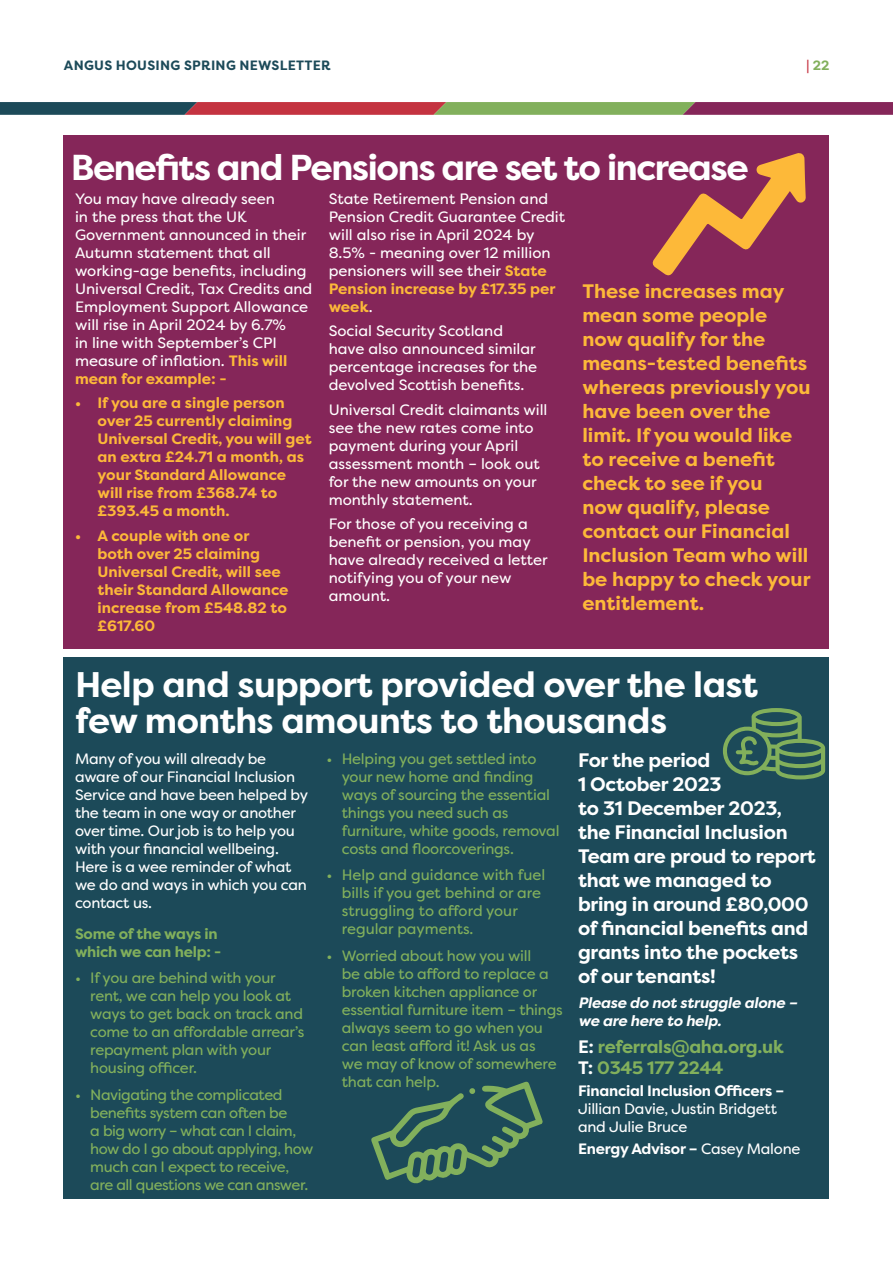
<style>
.page{position:relative;width:893px;height:1263px;background:#fff}
.page>*{position:absolute;margin:0;border:0;box-sizing:border-box;transform-origin:0 0}
.t1{font:700 36px "Filson Pro";letter-spacing:-.04em;color:#fff}
.t2{font:700 35.55px/35.5px "Filson Pro";letter-spacing:-.015em;color:#fff}
.t3{font:700 19.5px/24px "Filson Pro";color:#fdb939}
.t4{font:700 19.5px/24px "Filson Pro";letter-spacing:-.015em;color:#fff}
.t5{font:700 18px/21px "Filson Pro";letter-spacing:-.015em;color:#82b05c}
.t6{font:15px/18px "Filson Pro";color:#fff}
.t7{font:15px/18px "Filson Pro";letter-spacing:-.015em;color:#82b05c}
.t8{font:700 15px/18px "Filson Pro";color:#fdb939}
.t9{font:italic 700 15px/18px "Filson Pro";letter-spacing:-.015em;color:#fff}
.t10{font:700 15px/18px "Filson Pro";letter-spacing:-.015em;color:#82b05c}
.t11{font:700 15px "Filson Pro";letter-spacing:-.015em;color:#fff}
.t12{font:700 13.5px "Filson Pro";letter-spacing:.02em;color:#1c4a59}
.t13{font:700 13.5px "Filson Pro";color:#82b05c}
.s1{color:#c53240}
.s2{font-weight:700;color:#fdb939}
.s3{color:#fff}
.s4{font-weight:700}
.s5{font-weight:400}
</style>
<div class="page">
<div style="left:64px;top:135px;width:765px;height:514px;background:#852659"></div>
<svg style="left:0;top:102px;width:893px;height:13px;background:#815a56"></svg>
<div style="left:64px;top:658px;width:765px;height:541px;background:#1c4a59"></div>
<svg style="left:723px;top:708px;width:102px;height:71px"></svg>
<svg style="left:371px;top:1081px;width:172px;height:103px"></svg>
<svg style="left:652px;top:153px;width:154px;height:123px"></svg>
<p class="t12" style="left:64px;top:56px;width:268px">ANGUS HOUSING SPRING NEWSLETTER</p>
<p class="t13" style="left:806px;top:56px;width:24px"><span class="s1">|</span> 22</p>
<p class="t1" style="left:71px;top:145px;width:679px">Benefits and Pensions are set to increase</p>
<p class="t6" style="left:75px;top:189px;width:239px">You may have already seen<br>in the press that the UK<br>Government announced in their<br>Autumn statement that all working-age benefits, including<br>Universal Credit, Tax Credits and<br>Employment Support Allowance will rise in April 2024 by 6.7%<br>in line with September’s CPI measure of inflation. <span class="s2">This will mean for example: -</span></p>
<p class="t8" style="left:98px;top:394px;width:216px;text-indent:-23px">• If you are a single person over 25 currently claiming<br>Universal Credit, you will get an extra £24.71 a month, as your Standard Allowance will rise from £368.74 to £393.45 a month.</p>
<p class="t8" style="left:98px;top:527px;width:193px;text-indent:-23px">• A couple with one or both over 25 claiming<br>Universal Credit, will see their Standard Allowance increase from £548.82 to £617.60</p>
<p class="t6" style="left:329px;top:189px;width:238px">State Retirement Pension and<br>Pension Credit Guarantee Credit will also rise in April 2024 by<br>8.5% - meaning over 12 million pensioners will see their <span class="s2">State<br>Pension increase by £17.35 per week</span>.</p>
<p class="t6" style="left:329px;top:322px;width:210px">Social Security Scotland have also announced similar percentage increases for the devolved Scottish benefits.</p>
<p class="t6" style="left:329px;top:400px;width:220px">Universal Credit claimants will see the new rates come into payment during your April assessment month – look out for the new amounts on your monthly statement.</p>
<p class="t6" style="left:329px;top:514px;width:221px">For those of you receiving a benefit or pension, you may have already received a letter notifying you of your new amount.</p>
<p class="t3" style="left:582px;top:280px;width:230px">These increases may mean some people now qualify for the means-tested benefits whereas previously you have been over the limit. If you would like to receive a benefit check to see if you<br>now qualify, please contact our Financial<br>Inclusion Team who will be happy to check your entitlement.</p>
<p class="t2" style="left:75px;top:668px;width:685px">Help and support provided over the last few months amounts to thousands</p>
<p class="t6" style="left:75px;top:749px;width:234px">Many of you will already be aware of our Financial Inclusion<br>Service and have been helped by the team in one way or another over time. Our job is to help you with your financial wellbeing.<br>Here is a wee reminder of what we do and ways in which you can contact us.</p>
<p class="t10" style="left:75px;top:925px;width:148px">Some of the ways in which we can help: -</p>
<p class="t7" style="left:90px;top:969px;width:216px;text-indent:-15px">• If you are behind with your rent, we can help you look at ways to get back on track and come to an affordable arrear’s repayment plan with your housing officer.</p>
<p class="t7" style="left:90px;top:1085px;width:225px;text-indent:-15px">• Navigating the complicated benefits system can often be<br>a big worry – what can I claim, how do I go about applying, how much can I expect to receive, are all questions we can answer.</p>
<p class="t7" style="left:342px;top:749px;width:219px;text-indent:-15px">• Helping you get settled into your new home and finding ways of sourcing the essential things you need such as furniture, white goods, removal costs and floorcoverings.</p>
<p class="t7" style="left:342px;top:866px;width:205px;text-indent:-15px">• Help and guidance with fuel bills if you get behind or are struggling to afford your regular payments.</p>
<p class="t7" style="left:342px;top:946px;width:222px;text-indent:-15px">• Worried about how you will<br>be able to afford to replace a broken kitchen appliance or essential furniture item – things always seem to go when you can least afford it! Ask us as<br>we may of know of somewhere that can help.</p>
<p class="t4" style="left:578px;top:749px;width:239px">For the period<br>1 October 2023<br>to 31 December 2023, the Financial Inclusion<br>Team are proud to report that we managed to bring in around £80,000 of financial benefits and grants into the pockets of our tenants!</p>
<p class="t9" style="left:578px;top:993px;width:221px">Please do not struggle alone – we are here to help.</p>
<p class="t5" style="left:578px;top:1036px;width:207px"><span class="s3">E:</span> referrals@aha.org.uk<br><span class="s3">T:</span> 0345 177 2244</p>
<p class="t6" style="left:578px;top:1081px;width:208px"><span class="s4">Financial Inclusion Officers –<br></span>Jillian Davie, Justin Bridgett and Julie Bruce</p>
<p class="t11" style="left:578px;top:1139px;width:224px">Energy Advisor – <span class="s5">Casey Malone</span></p>
</div>
